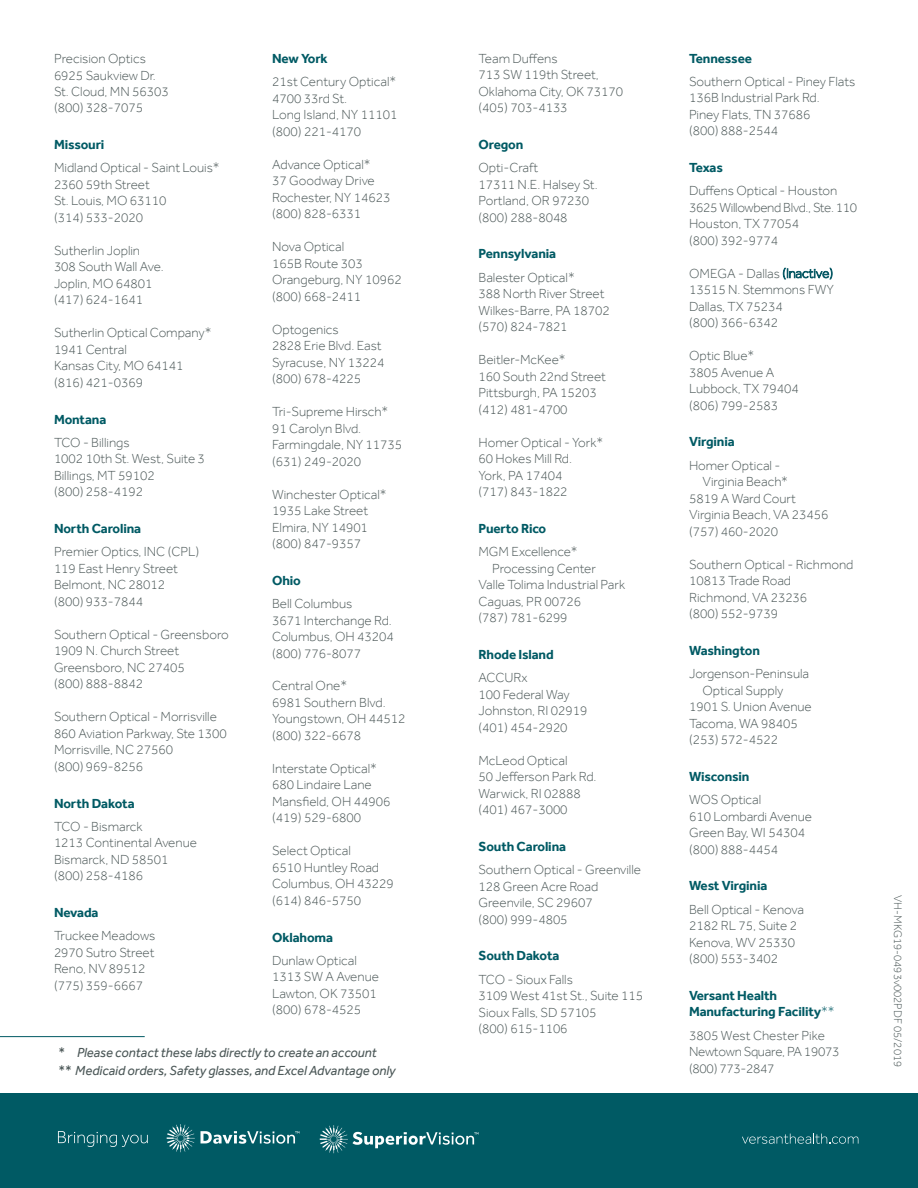
<style>
.page{position:relative;width:918px;height:1188px;background:#fff}
.page>*{position:absolute;margin:0;border:0;box-sizing:border-box;transform-origin:0 0}
.t1{font:300 13.5px/16.5px "Effra";color:#4c5858}
.t2{font:700 13.5px/16.5px "Effra";letter-spacing:-.01em;color:#005a64}
.t3{font:italic 13.5px/18.3px "Effra";color:#4c5858}
.t4{font:300 13.5px/16.5px "Effra";letter-spacing:-.02em;color:#4c5858}
.t5{font:300 11.25px "Effra";color:#4c5858}
.s1{color:#085965}
.s2{font-weight:300}
</style>
<div class="page">
<div style="left:0;top:1094px;width:918px;height:94px;background:#005a64"></div>
<svg style="left:167px;top:1124px;width:28px;height:28px"></svg>
<svg style="left:201px;top:1131px;width:98px;height:13px"></svg>
<svg style="left:320px;top:1125px;width:159px;height:28px"></svg>
<svg style="left:58px;top:1131px;width:90px;height:16px"></svg>
<svg style="left:742px;top:1134px;width:116px;height:10px"></svg>
<hr style="left:0;top:1036px;width:145px;height:1px;background:#005a64">
<p class="t1" style="left:54px;top:50px;width:117px">Precision Optics<br>6925 Saukview Dr.<br>St. Cloud, MN 56303 (800) 328-7075</p>
<p class="t2" style="left:54px;top:136px;width:52px">Missouri</p>
<p class="t1" style="left:54px;top:160px;width:167px">Midland Optical - Saint Louis*<br>2360 59th Street<br>St. Louis, MO 63110<br>(314) 533-2020</p>
<p class="t1" style="left:54px;top:242px;width:111px">Sutherlin Joplin<br>308 South Wall Ave.<br>Joplin, MO 64801 (417) 624-1641</p>
<p class="t1" style="left:54px;top:325px;width:159px">Sutherlin Optical Company*<br>1941 Central<br>Kansas City, MO 64141 (816) 421-0369</p>
<p class="t2" style="left:54px;top:411px;width:54px">Montana</p>
<p class="t1" style="left:54px;top:434px;width:152px">TCO - Billings<br>1002 10th St. West, Suite 3<br>Billings, MT 59102<br>(800) 258-4192</p>
<p class="t2" style="left:54px;top:520px;width:89px">North Carolina</p>
<p class="t1" style="left:54px;top:544px;width:147px">Premier Optics, INC (CPL)<br>119 East Henry Street<br>Belmont, NC 28012<br>(800) 933-7844</p>
<p class="t1" style="left:54px;top:626px;width:176px">Southern Optical - Greensboro<br>1909 N. Church Street<br>Greensboro, NC 27405<br>(800) 888-8842</p>
<p class="t1" style="left:54px;top:708px;width:174px">Southern Optical - Morrisville<br>860 Aviation Parkway, Ste 1300<br>Morrisville, NC 27560<br>(800) 969-8256</p>
<p class="t2" style="left:54px;top:795px;width:82px">North Dakota</p>
<p class="t1" style="left:54px;top:818px;width:144px">TCO - Bismarck<br>1213 Continental Avenue<br>Bismarck, ND 58501 (800) 258-4186</p>
<p class="t2" style="left:54px;top:904px;width:46px">Nevada</p>
<p class="t1" style="left:54px;top:927px;width:103px">Truckee Meadows<br>2970 Sutro Street<br>Reno, NV 89512 (775) 359-6667</p>
<p class="t2" style="left:272px;top:50px;width:57px">New York</p>
<p class="t1" style="left:272px;top:73px;width:127px">21st Century Optical*<br>4700 33rd St.<br>Long Island, NY 11101 (800) 221-4170</p>
<p class="t1" style="left:272px;top:156px;width:120px">Advance Optical*<br>37 Goodway Drive<br>Rochester, NY 14623 (800) 828-6331</p>
<p class="t1" style="left:272px;top:238px;width:131px">Nova Optical<br>165B Route 303<br>Orangeburg, NY 10962 (800) 668-2411</p>
<p class="t1" style="left:272px;top:321px;width:114px">Optogenics<br>2828 Erie Blvd. East<br>Syracuse, NY 13224 (800) 678-4225</p>
<p class="t1" style="left:272px;top:403px;width:132px">Tri-Supreme Hirsch*<br>91 Carolyn Blvd.<br>Farmingdale, NY 11735 (631) 249-2020</p>
<p class="t1" style="left:272px;top:486px;width:116px">Winchester Optical*<br>1935 Lake Street<br>Elmira, NY 14901 (800) 847-9357</p>
<p class="t2" style="left:272px;top:572px;width:30px">Ohio</p>
<p class="t1" style="left:272px;top:595px;width:123px">Bell Columbus<br>3671 Interchange Rd.<br>Columbus, OH 43204 (800) 776-8077</p>
<p class="t1" style="left:272px;top:678px;width:135px">Central One*<br>6981 Southern Blvd.<br>Youngstown, OH 44512 (800) 322-6678</p>
<p class="t1" style="left:272px;top:760px;width:120px">Interstate Optical*<br>680 Lindaire Lane<br>Mansfield, OH 44906 (419) 529-6800</p>
<p class="t1" style="left:272px;top:843px;width:123px">Select Optical<br>6510 Huntley Road<br>Columbus, OH 43229 (614) 846-5750</p>
<p class="t2" style="left:272px;top:929px;width:62px">Oklahoma</p>
<p class="t1" style="left:272px;top:952px;width:108px">Dunlaw Optical<br>1313 SW A Avenue<br>Lawton, OK 73501 (800) 678-4525</p>
<p class="t3" style="left:58px;top:1043px;width:339px">* Please contact these labs directly to create an account<br>** Medicaid orders, Safety glasses, and Excel Advantage only</p>
<p class="t1" style="left:479px;top:50px;width:146px">Team Duffens<br>713 SW 119th Street,<br>Oklahoma City, OK 73170 (405) 703-4133</p>
<p class="t2" style="left:479px;top:136px;width:46px">Oregon</p>
<p class="t1" style="left:479px;top:159px;width:121px">Opti-Craft<br>17311 N.E. Halsey St.<br>Portland, OR 97230 (800) 288-8048</p>
<p class="t2" style="left:479px;top:246px;width:79px">Pennsylvania</p>
<p class="t1" style="left:479px;top:269px;width:133px">Balester Optical*<br>388 North River Street<br>Wilkes-Barre, PA 18702 (570) 824-7821</p>
<p class="t1" style="left:479px;top:351px;width:129px">Beitler-McKee*<br>160 South 22nd Street<br>Pittsburgh, PA 15203 (412) 481-4700</p>
<p class="t1" style="left:479px;top:434px;width:126px">Homer Optical - York*<br>60 Hokes Mill Rd.<br>York, PA 17404<br>(717) 843-1822</p>
<p class="t2" style="left:479px;top:520px;width:69px">Puerto Rico</p>
<p class="t1" style="left:479px;top:543px;width:101px">MGM Excellence*</p>
<p class="t1" style="left:492px;top:560px;width:105px">Processing Center</p>
<p class="t1" style="left:479px;top:576px;width:148px">Valle Tolima Industrial Park</p>
<p class="t1" style="left:479px;top:593px;width:104px">Caguas, PR 00726</p>
<p class="t1" style="left:479px;top:609px;width:91px">(787) 781-6299</p>
<p class="t2" style="left:479px;top:646px;width:77px">Rhode Island</p>
<p class="t1" style="left:479px;top:669px;width:111px">ACCURx<br>100 Federal Way<br>Johnston, RI 02919 (401) 454-2920</p>
<p class="t1" style="left:479px;top:752px;width:120px">McLeod Optical<br>50 Jefferson Park Rd.<br>Warwick, RI 02888 (401) 467-3000</p>
<p class="t2" style="left:479px;top:838px;width:89px">South Carolina</p>
<p class="t1" style="left:479px;top:861px;width:164px">Southern Optical - Greenville<br>128 Green Acre Road<br>Greenvile, SC 29607<br>(800) 999-4805</p>
<p class="t2" style="left:479px;top:947px;width:83px">South Dakota</p>
<p class="t1" style="left:479px;top:971px;width:166px">TCO - Sioux Falls<br>3109 West 41st St., Suite 115<br>Sioux Falls, SD 57105<br>(800) 615-1106</p>
<p class="t2" style="left:689px;top:50px;width:64px">Tennessee</p>
<p class="t1" style="left:689px;top:73px;width:168px">Southern Optical - Piney Flats<br>136B Industrial Park Rd.<br>Piney Flats, TN 37686<br>(800) 888-2544</p>
<p class="t2" style="left:689px;top:159px;width:35px">Texas</p>
<p class="t1" style="left:689px;top:182px;width:170px">Duffens Optical - Houston<br>3625 Willowbend Blvd., Ste. 110<br>Houston, TX 77054<br>(800) 392-9774</p>
<p class="t1" style="left:689px;top:265px;width:146px">OMEGA - Dallas <span class="s1">(Inactive)<br></span>13515 N. Stemmons FWY<br>Dallas, TX 75234<br>(800) 366-6342</p>
<p class="t1" style="left:689px;top:347px;width:111px">Optic Blue*<br>3805 Avenue A<br>Lubbock, TX 79404 (806) 799-2583</p>
<p class="t2" style="left:689px;top:434px;width:47px">Virginia</p>
<p class="t1" style="left:689px;top:457px;width:93px">Homer Optical -</p>
<p class="t1" style="left:703px;top:473px;width:87px">Virginia Beach*</p>
<p class="t1" style="left:689px;top:490px;width:108px">5819 A Ward Court</p>
<p class="t1" style="left:689px;top:506px;width:141px">Virginia Beach, VA 23456</p>
<p class="t1" style="left:689px;top:523px;width:91px">(757) 460-2020</p>
<p class="t1" style="left:689px;top:556px;width:166px">Southern Optical - Richmond<br>10813 Trade Road<br>Richmond, VA 23236<br>(800) 552-9739</p>
<p class="t2" style="left:689px;top:642px;width:72px">Washington</p>
<p class="t1" style="left:689px;top:665px;width:122px">Jorgenson-Peninsula</p>
<p class="t1" style="left:703px;top:682px;width:82px">Optical Supply</p>
<p class="t1" style="left:689px;top:698px;width:124px">1901 S. Union Avenue</p>
<p class="t1" style="left:689px;top:715px;width:110px">Tacoma, WA 98405</p>
<p class="t1" style="left:689px;top:731px;width:91px">(253) 572-4522</p>
<p class="t2" style="left:689px;top:768px;width:62px">Wisconsin</p>
<p class="t1" style="left:689px;top:791px;width:125px">WOS Optical<br>610 Lombardi Avenue<br>Green Bay, WI 54304 (800) 888-4454</p>
<p class="t2" style="left:689px;top:878px;width:80px">West Virginia</p>
<p class="t1" style="left:689px;top:901px;width:117px">Bell Optical - Kenova<br>2182 RL 75, Suite 2<br>Kenova, WV 25330 (800) 553-3402</p>
<p class="t2" style="left:689px;top:987px;width:147px">Versant Health<br>Manufacturing Facility<span class="s2">**</span></p>
<p class="t4" style="left:689px;top:1027px;width:152px">3805 West Chester Pike<br>Newtown Square, PA 19073 (800) 773-2847</p>
<p class="t5" style="left:905px;top:895px;width:173px;rotate:90deg">VH-MKG19-0493v002PDF 05/2019</p>
</div>
